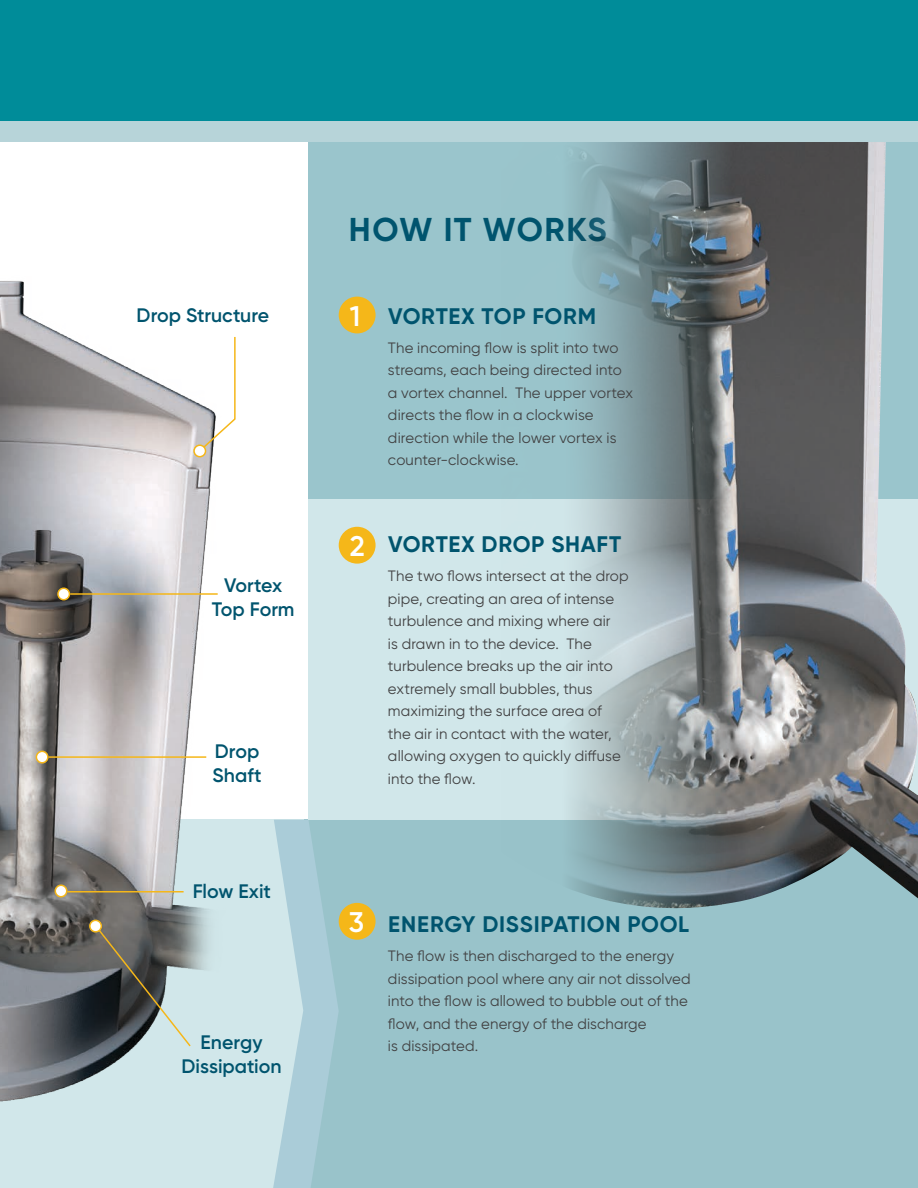
<style>
.page{position:relative;width:918px;height:1188px;background:#fff}
.page>*{position:absolute;margin:0;border:0;box-sizing:border-box;transform-origin:0 0}
.t1{font:700 33px "Gilroy";letter-spacing:.04em;color:#00546e}
.t2{font:600 28.35px "Gilroy";color:#fff}
.t3{font:700 22.5px "Gilroy";letter-spacing:.035em;color:#00546e}
.t4{font:600 19.5px/24px "Gilroy";color:#00546e;text-align:center}
.t5{font:15px/22.5px "Gilroy";letter-spacing:.01em;color:#414142}
</style>
<div class="page">
<div style="left:0;top:0;width:918px;height:122px;background:#008c99"></div>
<div style="left:0;top:122px;width:918px;height:20px;background:#b7d4d9"></div>
<div style="left:308px;top:142px;width:610px;height:678px;background:#9ac5cc"></div>
<div style="left:0;top:820px;width:918px;height:368px;background:#d1e7ea"></div>
<img style="left:0;top:281px;width:271px;height:821px">
<div style="left:305px;top:820px;width:613px;height:368px;background:#99c3ca"></div>
<svg style="left:273px;top:820px;width:66px;height:368px"></svg>
<div style="left:308px;top:500px;width:610px;height:320px;background:#d1e7ea"></div>
<div style="left:339px;top:297px;width:37px;height:36px;background:#f5b719;border-radius:50%"></div>
<div style="left:339px;top:903px;width:37px;height:37px;background:#f5b719;border-radius:50%"></div>
<div style="left:339px;top:527px;width:37px;height:37px;background:#f5b719;border-radius:50%"></div>
<img style="left:500px;top:142px;width:418px;height:767px">
<svg style="left:198px;top:335px;width:38px;height:118px"></svg>
<div style="left:194px;top:445px;width:12px;height:12px;background:#fff;border-radius:50%"></div>
<div style="left:193px;top:444px;width:13px;height:13px;border:2px solid #f5b719;border-radius:50%"></div>
<div style="left:58px;top:588px;width:11px;height:12px;background:#fff;border-radius:50%"></div>
<div style="left:57px;top:588px;width:13px;height:12px;border:2px solid #f5b719;border-radius:50%"></div>
<div style="left:36px;top:751px;width:12px;height:12px;background:#fff;border-radius:50%"></div>
<div style="left:36px;top:751px;width:13px;height:13px;border:2px solid #f5b719;border-radius:50%"></div>
<div style="left:55px;top:885px;width:12px;height:12px;background:#fff;border-radius:50%"></div>
<div style="left:55px;top:885px;width:13px;height:12px;border:2px solid #f5b719;border-radius:50%"></div>
<hr style="left:70px;top:593px;width:148px;height:2px;background:#f5b719">
<hr style="left:49px;top:756px;width:157px;height:2px;background:#f5b719">
<hr style="left:68px;top:891px;width:116px;height:1px;background:#f5b719">
<svg style="left:88px;top:919px;width:104px;height:129px"></svg>
<h3 class="t4" style="left:137px;top:303px;width:134px">Drop Structure</h3>
<h3 class="t4" style="left:212px;top:573px;width:84px">Vortex<br>Top Form</h3>
<h3 class="t4" style="left:212px;top:739px;width:51px;text-align:left">Drop<br>Shaft</h3>
<h3 class="t4" style="left:193px;top:879px;width:80px">Flow Exit</h3>
<h3 class="t4" style="left:181px;top:1030px;width:102px">Energy<br>Dissipation</h3>
<h1 class="t1" style="left:349px;top:209px;width:259px">HOW IT WORKS</h1>
<h2 class="t2" style="left:350px;top:298px;width:12px">1</h2>
<h3 class="t3" style="left:388px;top:302px;width:210px">VORTEX TOP FORM</h3>
<p class="t5" style="left:388px;top:336px;width:247px">The incoming flow is split into two streams, each being directed into a vortex channel. The upper vortex directs the flow in a clockwise direction while the lower vortex is counter-clockwise.</p>
<h2 class="t2" style="left:350px;top:528px;width:17px">2</h2>
<h3 class="t3" style="left:388px;top:530px;width:235px">VORTEX DROP SHAFT</h3>
<p class="t5" style="left:388px;top:565px;width:242px">The two flows intersect at the drop pipe, creating an area of intense turbulence and mixing where air<br>is drawn in to the device. The turbulence breaks up the air into extremely small bubbles, thus maximizing the surface area of<br>the air in contact with the water, allowing oxygen to quickly diffuse into the flow.</p>
<h2 class="t2" style="left:349px;top:904px;width:17px">3</h2>
<h3 class="t3" style="left:388px;top:910px;width:303px">ENERGY DISSIPATION POOL</h3>
<p class="t5" style="left:388px;top:945px;width:304px">The flow is then discharged to the energy dissipation pool where any air not dissolved into the flow is allowed to bubble out of the flow, and the energy of the discharge<br>is dissipated.</p>
</div>
